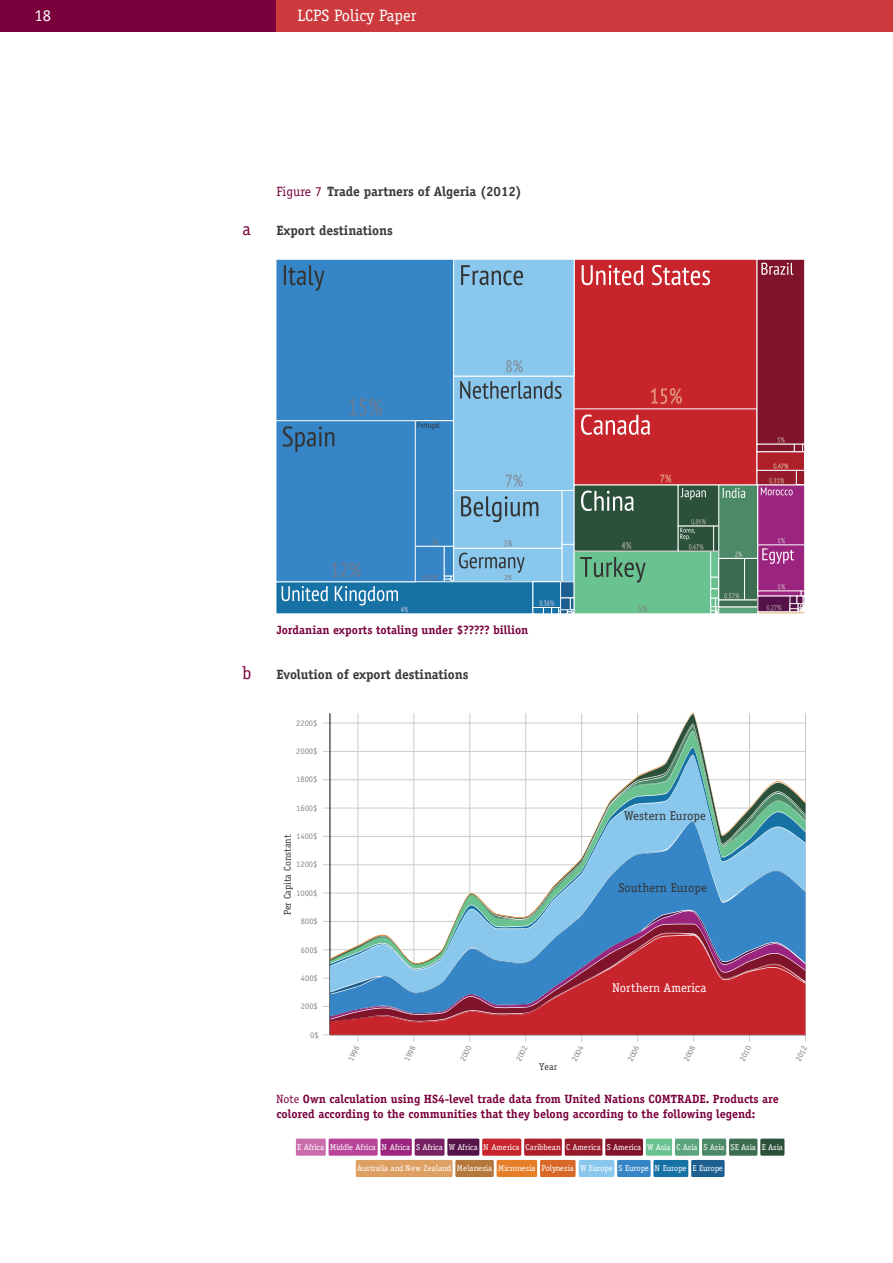
<style>
.page{position:relative;width:893px;height:1263px;background:#fff}
.page>*{position:absolute;margin:0;border:0;box-sizing:border-box;transform-origin:0 0}
.t1{font:18px "Officina Serif Std";color:#7a003c}
.t2{font:16.5px "Officina Serif Std";color:#fff}
.t3{font:700 13.5px "Officina Serif Std";letter-spacing:-.005em;color:#39383a}
.t4{font:12.75px "Officina Serif Std";color:#323333}
.t5{font:12.75px "Officina Serif Std";color:#fff}
.t6{font:700 12px/15px "Officina Serif Std";color:#7a003c}
.t7{font:9.9px "Officina Serif Std";color:#323333}
.t8{font:8.55px "Officina Serif Std";letter-spacing:-.02em;color:#fff}
.t9{font:8.55px "Officina Serif Std";color:#8a8889}
.s1{font-weight:400;color:#7a003c}
.s2{font-weight:400}
</style>
<div class="page">
<div style="left:0;top:0;width:276px;height:32px;background:#7a003c"></div>
<div style="left:276px;top:0;width:617px;height:32px;background:#cc3a3d"></div>
<hr style="left:358px;top:713px;width:1px;height:329px;background:#cccccb">
<hr style="left:413px;top:713px;width:1px;height:329px;background:#cccccb">
<hr style="left:469px;top:713px;width:1px;height:329px;background:#cccccb">
<hr style="left:525px;top:713px;width:1px;height:329px;background:#cccccb">
<hr style="left:581px;top:713px;width:1px;height:329px;background:#cccccb">
<hr style="left:637px;top:713px;width:1px;height:329px;background:#cccccb">
<hr style="left:693px;top:713px;width:1px;height:329px;background:#cccccb">
<hr style="left:749px;top:713px;width:1px;height:329px;background:#cccccb">
<hr style="left:805px;top:713px;width:1px;height:329px;background:#cccccb">
<hr style="left:323px;top:1034px;width:482px;height:1px;background:#cccccb">
<hr style="left:323px;top:1006px;width:482px;height:1px;background:#cccccb">
<hr style="left:323px;top:978px;width:482px;height:1px;background:#cccccb">
<hr style="left:323px;top:949px;width:482px;height:1px;background:#cccccb">
<hr style="left:323px;top:921px;width:482px;height:1px;background:#cccccb">
<hr style="left:323px;top:893px;width:482px;height:1px;background:#cccccb">
<hr style="left:323px;top:864px;width:482px;height:1px;background:#cccccb">
<hr style="left:323px;top:836px;width:482px;height:1px;background:#cccccb">
<hr style="left:323px;top:808px;width:482px;height:1px;background:#cccccb">
<hr style="left:323px;top:779px;width:482px;height:1px;background:#cccccb">
<hr style="left:323px;top:751px;width:482px;height:1px;background:#cccccb">
<hr style="left:323px;top:723px;width:482px;height:1px;background:#cccccb">
<svg style="left:330px;top:1022px;width:475px;height:13px;background:#c7252d"></svg>
<svg style="left:330px;top:1019px;width:475px;height:2px"></svg>
<svg style="left:330px;top:994px;width:475px;height:22px;background:#9a405b"></svg>
<svg style="left:330px;top:971px;width:475px;height:22px;background:#8b5f80"></svg>
<svg style="left:330px;top:713px;width:475px;height:253px"></svg>
<div style="left:574px;top:259px;width:183px;height:150px;background:#c8242c"></div>
<div style="left:574px;top:409px;width:183px;height:76px;background:#c8242c"></div>
<div style="left:757px;top:259px;width:48px;height:185px;background:#7f142b"></div>
<div style="left:757px;top:259px;width:48px;height:186px;border:1px solid #fff"></div>
<svg style="left:761px;top:263px;width:32px;height:12px"></svg>
<div style="left:757px;top:444px;width:37px;height:8px;background:#7f142b"></div>
<div style="left:794px;top:444px;width:8px;height:8px;background:#7f142b"></div>
<div style="left:794px;top:444px;width:9px;height:8px;border:1px solid #fff"></div>
<div style="left:757px;top:452px;width:48px;height:18px;background:#ae1f2a"></div>
<div style="left:757px;top:451px;width:48px;height:20px;border:1px solid #fff"></div>
<svg style="left:802px;top:444px;width:3px;height:26px"></svg>
<div style="left:757px;top:470px;width:39px;height:15px;background:#971a2b"></div>
<div style="left:757px;top:470px;width:40px;height:15px;border:1px solid #fff"></div>
<div style="left:796px;top:470px;width:9px;height:15px;background:#971a2b"></div>
<div style="left:796px;top:470px;width:9px;height:15px;border:1px solid #fff"></div>
<div style="left:719px;top:485px;width:39px;height:73px;background:#4c8966"></div>
<div style="left:744px;top:558px;width:14px;height:42px;background:#3c6d51"></div>
<div style="left:744px;top:558px;width:14px;height:42px;border:1px solid #fff"></div>
<div style="left:719px;top:600px;width:39px;height:7px;background:#3c6d51"></div>
<div style="left:718px;top:600px;width:40px;height:7px;border:1px solid #fff"></div>
<div style="left:719px;top:607px;width:39px;height:7px;background:#5aa57d"></div>
<div style="left:718px;top:607px;width:40px;height:7px;border:1px solid #fff"></div>
<div style="left:758px;top:485px;width:47px;height:60px;background:#9a247e"></div>
<div style="left:757px;top:485px;width:48px;height:60px;border:1px solid #fff"></div>
<div style="left:758px;top:545px;width:47px;height:46px;background:#9a247e"></div>
<div style="left:757px;top:544px;width:48px;height:47px;border:1px solid #fff"></div>
<div style="left:758px;top:591px;width:43px;height:5px;background:#9a247e"></div>
<div style="left:757px;top:590px;width:45px;height:6px;border:1px solid #fff"></div>
<div style="left:758px;top:596px;width:32px;height:16px;background:#551248"></div>
<div style="left:757px;top:596px;width:33px;height:16px;border:1px solid #fff"></div>
<div style="left:757px;top:612px;width:48px;height:2px;border:1px solid #fff"></div>
<svg style="left:777px;top:437px;width:8px;height:6px"></svg>
<svg style="left:773px;top:463px;width:16px;height:7px"></svg>
<svg style="left:761px;top:478px;width:44px;height:17px"></svg>
<svg style="left:751px;top:538px;width:43px;height:26px"></svg>
<svg style="left:767px;top:584px;width:38px;height:30px"></svg>
<svg style="left:277px;top:259px;width:468px;height:355px"></svg>
<div style="left:296px;top:1138px;width:30px;height:18px;background:#cb6dac"></div>
<div style="left:329px;top:1138px;width:49px;height:18px;background:#b84499"></div>
<div style="left:380px;top:1138px;width:32px;height:18px;background:#9a247e"></div>
<div style="left:415px;top:1138px;width:29px;height:18px;background:#772064"></div>
<div style="left:447px;top:1138px;width:32px;height:18px;background:#551248"></div>
<div style="left:482px;top:1138px;width:39px;height:18px;background:#c8242c"></div>
<div style="left:524px;top:1138px;width:38px;height:18px;background:#ae1f2a"></div>
<div style="left:565px;top:1138px;width:37px;height:18px;background:#971a2b"></div>
<div style="left:605px;top:1138px;width:38px;height:18px;background:#7f142b"></div>
<div style="left:646px;top:1138px;width:26px;height:18px;background:#6ac291"></div>
<div style="left:675px;top:1138px;width:24px;height:18px;background:#5aa57d"></div>
<div style="left:702px;top:1138px;width:24px;height:18px;background:#4c8966"></div>
<div style="left:729px;top:1138px;width:28px;height:18px;background:#3c6d51"></div>
<div style="left:760px;top:1138px;width:24px;height:18px;background:#2c513b"></div>
<div style="left:579px;top:1160px;width:35px;height:17px;background:#89c7ed"></div>
<div style="left:617px;top:1160px;width:34px;height:17px;background:#3685c6"></div>
<div style="left:653px;top:1160px;width:35px;height:17px;background:#1671a5"></div>
<div style="left:691px;top:1160px;width:34px;height:17px;background:#1c5f90"></div>
<div style="left:356px;top:1160px;width:96px;height:17px;background:#de9f62"></div>
<div style="left:455px;top:1160px;width:39px;height:17px;background:#b5773b"></div>
<div style="left:497px;top:1160px;width:40px;height:17px;background:#e67e28"></div>
<div style="left:540px;top:1160px;width:36px;height:17px;background:#d96827"></div>
<h2 class="t2" style="left:35px;top:6px;width:18px">18</h2>
<h2 class="t2" style="left:298px;top:6px;width:120px">LCPS Policy Paper</h2>
<h1 class="t1" style="left:242px;top:219px;width:10px">a</h1>
<p class="t3" style="left:276px;top:186px;width:247px"><span class="s1">Figure 7</span> Trade partners of Algeria (2012)</p>
<p class="t3" style="left:276px;top:226px;width:118px">Export destinations</p>
<h1 class="t1" style="left:242px;top:662px;width:10px">b</h1>
<p class="t6" style="left:276px;top:623px;width:254px">Jordanian exports totaling under $????? billion</p>
<p class="t3" style="left:276px;top:669px;width:194px">Evolution of export destinations</p>
<p class="t9" style="left:296px;top:718px;width:23px">2200$</p>
<p class="t9" style="left:296px;top:746px;width:23px">2000$</p>
<p class="t9" style="left:296px;top:774px;width:23px">1800$</p>
<p class="t9" style="left:296px;top:803px;width:23px">1600$</p>
<p class="t9" style="left:296px;top:831px;width:23px">1400$</p>
<p class="t7" style="left:282px;top:915px;width:82px;rotate:-90deg">Per Capita Constant</p>
<p class="t9" style="left:296px;top:859px;width:23px">1200$</p>
<p class="t9" style="left:296px;top:888px;width:23px">1000$</p>
<p class="t9" style="left:301px;top:916px;width:18px">800$</p>
<p class="t9" style="left:301px;top:944px;width:18px">600$</p>
<p class="t9" style="left:301px;top:973px;width:18px">400$</p>
<p class="t9" style="left:301px;top:1001px;width:18px">200$</p>
<p class="t9" style="left:310px;top:1029px;width:10px">0$</p>
<p class="t9" style="left:346px;top:1059px;width:18px;rotate:-65deg">1996</p>
<p class="t9" style="left:402px;top:1059px;width:18px;rotate:-65deg">1998</p>
<p class="t4" style="left:624px;top:808px;width:84px">Western Europe</p>
<p class="t4" style="left:618px;top:880px;width:90px">Southern Europe</p>
<p class="t5" style="left:612px;top:980px;width:95px">Northern America</p>
<p class="t9" style="left:457px;top:1059px;width:18px;rotate:-65deg">2000</p>
<p class="t9" style="left:513px;top:1059px;width:18px;rotate:-65deg">2002</p>
<p class="t9" style="left:569px;top:1059px;width:18px;rotate:-65deg">2004</p>
<p class="t9" style="left:625px;top:1059px;width:18px;rotate:-65deg">2006</p>
<p class="t9" style="left:681px;top:1059px;width:18px;rotate:-65deg">2008</p>
<p class="t9" style="left:737px;top:1059px;width:18px;rotate:-65deg">2010</p>
<p class="t9" style="left:793px;top:1059px;width:18px;rotate:-65deg">2012</p>
<p class="t7" style="left:539px;top:1061px;width:19px">Year</p>
<p class="t6" style="left:276px;top:1092px;width:504px"><span class="s2">Note</span> Own calculation using HS4-level trade data from United Nations COMTRADE. Products are colored according to the communities that they belong according to the following legend:</p>
<p class="t8" style="left:297px;top:1142px;width:487px">E Africa Middle Africa N Africa S Africa W Africa N America Caribbean C America S America W Asia C Asia S Asia SE Asia E Asia</p>
<p class="t8" style="left:357px;top:1163px;width:367px">Australia and New Zealand Melanesia Micronesia Polynesia W Europe S Europe N Europe E Europe</p>
</div>
